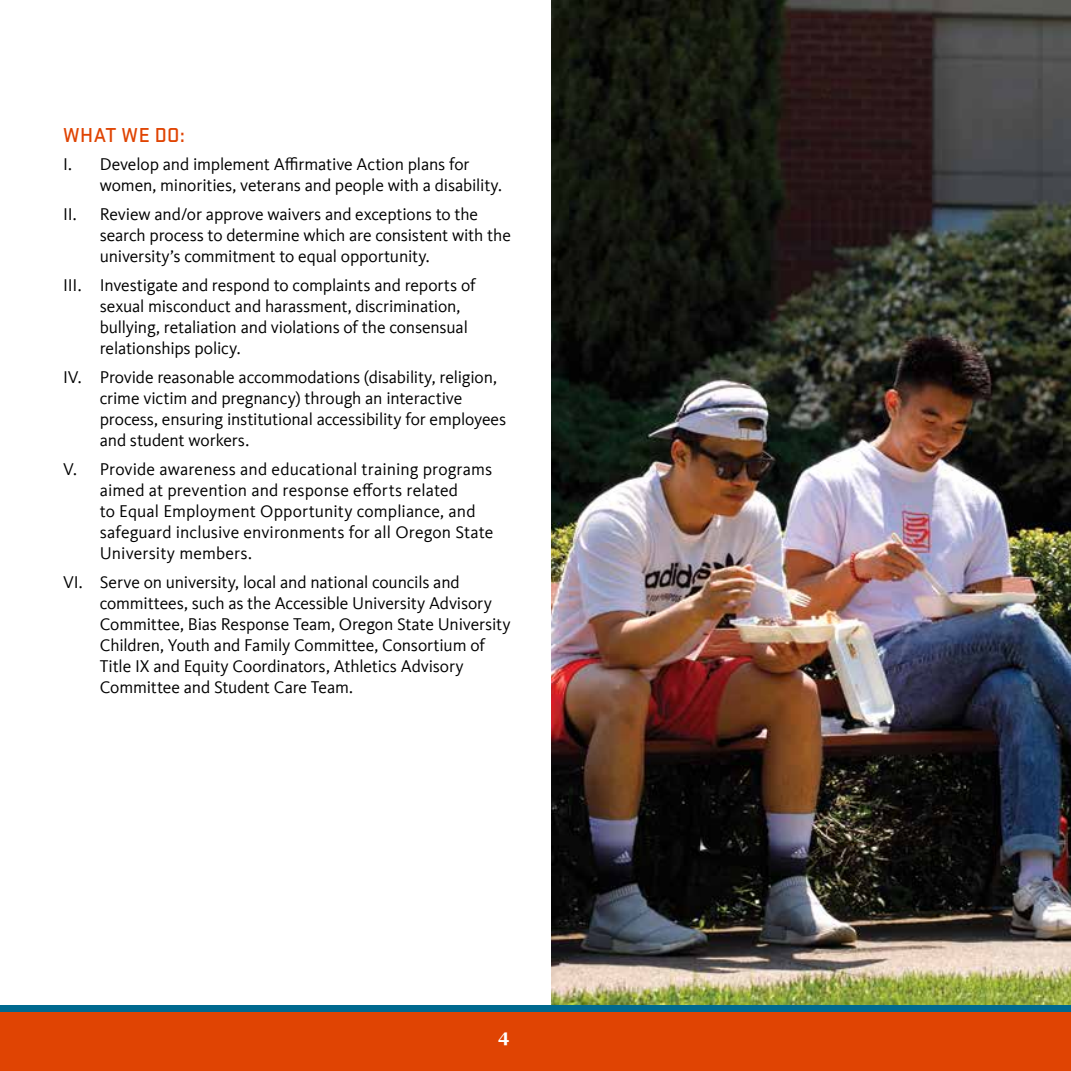
<style>
.page{position:relative;width:1071px;height:1071px;background:#fff}
.page>*{position:absolute;margin:0;border:0;box-sizing:border-box;transform-origin:0 0}
.t1{font:500 21px "Stratum 2";letter-spacing:.03em;color:#e04403}
.t2{font:17.5px/21px "Kievit Offc";letter-spacing:-.01em;color:#000}
.t3{font:700 17.5px "Georgia";color:#fff}
</style>
<div class="page">
<img style="left:551px;top:0;width:520px;height:1005px">
<div style="left:0;top:1005px;width:1071px;height:66px;background:#00698f"></div>
<div style="left:0;top:1012px;width:1071px;height:59px;background:#e04403"></div>
<p class="t1" style="left:63px;top:121px;width:124px">WHAT WE DO:</p>
<p class="t2" style="left:100px;top:154px;width:404px;text-indent:-37px">I. Develop and implement Affirmative Action plans for women, minorities, veterans and people with a disability.</p>
<p class="t2" style="left:100px;top:204px;width:413px;text-indent:-37px">II. Review and/or approve waivers and exceptions to the search process to determine which are consistent with the university’s commitment to equal opportunity.</p>
<p class="t2" style="left:100px;top:275px;width:377px;text-indent:-37px">III. Investigate and respond to complaints and reports of sexual misconduct and harassment, discrimination, bullying, retaliation and violations of the consensual relationships policy.</p>
<p class="t2" style="left:100px;top:367px;width:408px;text-indent:-37px">IV. Provide reasonable accommodations (disability, religion, crime victim and pregnancy) through an interactive process, ensuring institutional accessibility for employees and student workers.</p>
<p class="t2" style="left:100px;top:459px;width:395px;text-indent:-37px">V. Provide awareness and educational training programs aimed at prevention and response efforts related<br>to Equal Employment Opportunity compliance, and safeguard inclusive environments for all Oregon State University members.</p>
<p class="t2" style="left:100px;top:571px;width:412px;text-indent:-37px">VI. Serve on university, local and national councils and committees, such as the Accessible University Advisory Committee, Bias Response Team, Oregon State University Children, Youth and Family Committee, Consortium of Title IX and Equity Coordinators, Athletics Advisory Committee and Student Care Team.</p>
<p class="t3" style="left:498px;top:1023px;width:13px">4</p>
</div>
